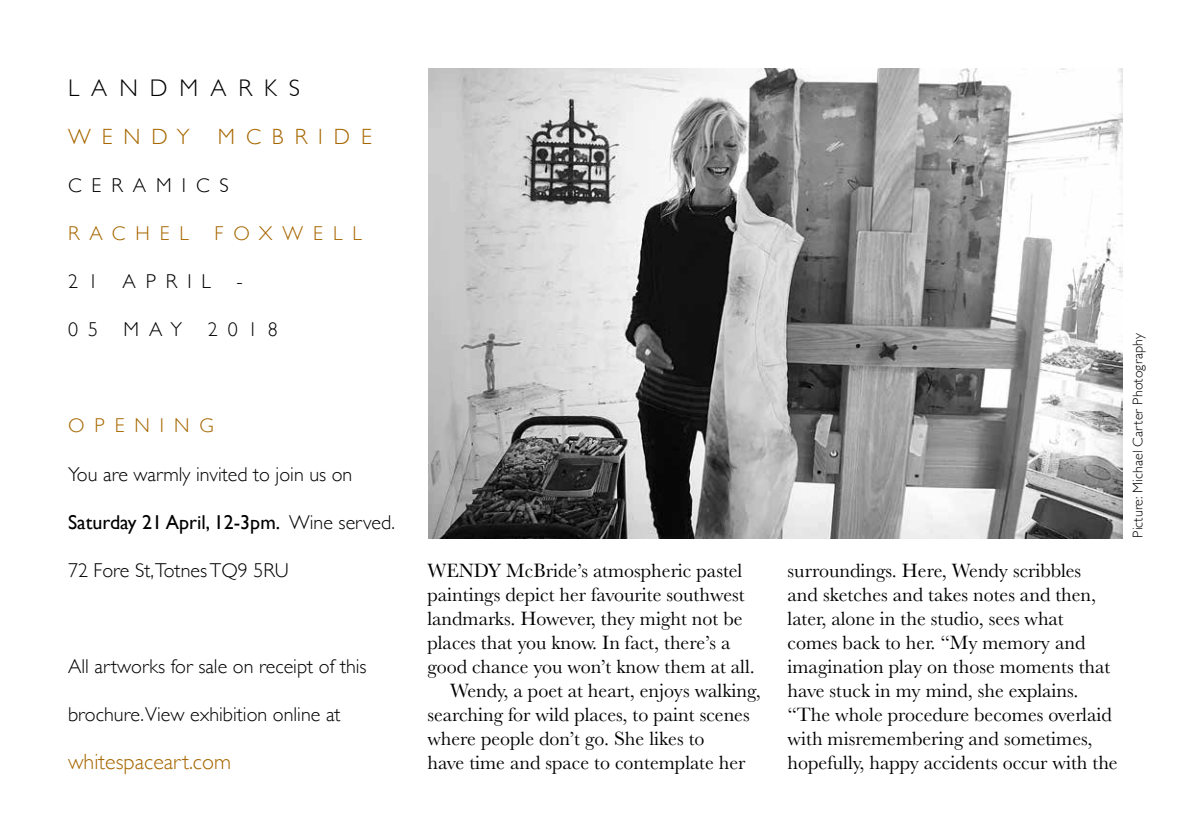
<style>
.page{position:relative;width:1191px;height:840px;background:#fff}
.page>*{position:absolute;margin:0;border:0;box-sizing:border-box;transform-origin:0 0}
.t1{font:300 24px "Gill Sans";letter-spacing:.5em;color:#000}
.t2{font:300 22px "Gill Sans";color:#a76700}
.t3{font:300 22px "Gill Sans";letter-spacing:.5em;color:#a76700}
.t4{font:20px/24px "Baskerville";color:#000}
.t5{font:300 20px "Gill Sans";color:#000}
.t6{font:20px "Gill Sans";color:#000}
.t7{font:300 20px "Gill Sans";letter-spacing:.5em;color:#a76700}
.t8{font:300 20px "Gill Sans";letter-spacing:.5em;color:#000}
.t9{font:300 14px "Gill Sans";letter-spacing:.01em;color:#000}
.s1{font-weight:300}
</style>
<div class="page">
<img style="left:428px;top:68px;width:695px;height:470px">
<p class="t1" style="left:68px;top:69px;width:234px">LANDMARKS</p>
<p class="t2" style="left:68px;top:119px;width:123px">WENDY</p>
<p class="t3" style="left:218px;top:119px;width:155px">MCBRIDE</p>
<p class="t8" style="left:68px;top:170px;width:162px">CERAMICS</p>
<p class="t7" style="left:68px;top:218px;width:122px">RACHEL</p>
<p class="t7" style="left:214px;top:218px;width:149px">FOXWELL</p>
<p class="t5" style="left:68px;top:266px;width:144px">21 APRIL</p>
<p class="t5" style="left:236px;top:266px;width:8px">-</p>
<p class="t5" style="left:68px;top:314px;width:31px">0 5</p>
<p class="t5" style="left:124px;top:314px;width:60px">MAY</p>
<p class="t5" style="left:208px;top:314px;width:72px">2018</p>
<p class="t7" style="left:68px;top:410px;width:147px">OPENING</p>
<p class="t5" style="left:68px;top:458px;width:286px">You are warmly invited to join us on</p>
<p class="t6" style="left:68px;top:509px;width:328px">Saturday 21 April, 12-3pm. <span class="s1">Wine served.</span></p>
<p class="t5" style="left:68px;top:554px;width:222px">72 Fore St,Totnes TQ9 5RU</p>
<p class="t5" style="left:68px;top:650px;width:300px">All artworks for sale on receipt of this</p>
<p class="t5" style="left:68px;top:698px;width:274px">brochure.View exhibition online at</p>
<p class="t2" style="left:68px;top:743px;width:164px">whitespaceart.com</p>
<p class="t4" style="left:427px;top:558px;width:316px">WENDY McBride’s atmospheric pastel</p>
<p class="t4" style="left:427px;top:582px;width:319px">paintings depict her favourite southwest</p>
<p class="t4" style="left:427px;top:606px;width:317px">landmarks. However, they might not be</p>
<p class="t4" style="left:427px;top:630px;width:305px">places that you know. In fact, there’s a</p>
<p class="t4" style="left:427px;top:654px;width:329px">good chance you won’t know them at all.</p>
<p class="t4" style="left:450px;top:678px;width:312px">Wendy, a poet at heart, enjoys walking,</p>
<p class="t4" style="left:427px;top:702px;width:324px">searching for wild places, to paint scenes</p>
<p class="t4" style="left:427px;top:726px;width:279px">where people don’t go. She likes to</p>
<p class="t4" style="left:427px;top:750px;width:320px">have time and space to contemplate her</p>
<p class="t4" style="left:787px;top:558px;width:332px">surroundings. Here, Wendy scribbles<br>and sketches and takes notes and then, later, alone in the studio, sees what comes back to her. “My memory and imagination play on those moments that have stuck in my mind, she explains. “The whole procedure becomes overlaid with misremembering and sometimes, hopefully, happy accidents occur with the</p>
<p class="t9" style="left:1126px;top:537px;width:206px;rotate:-90deg">Picture: Michael Carter Photography</p>
</div>
